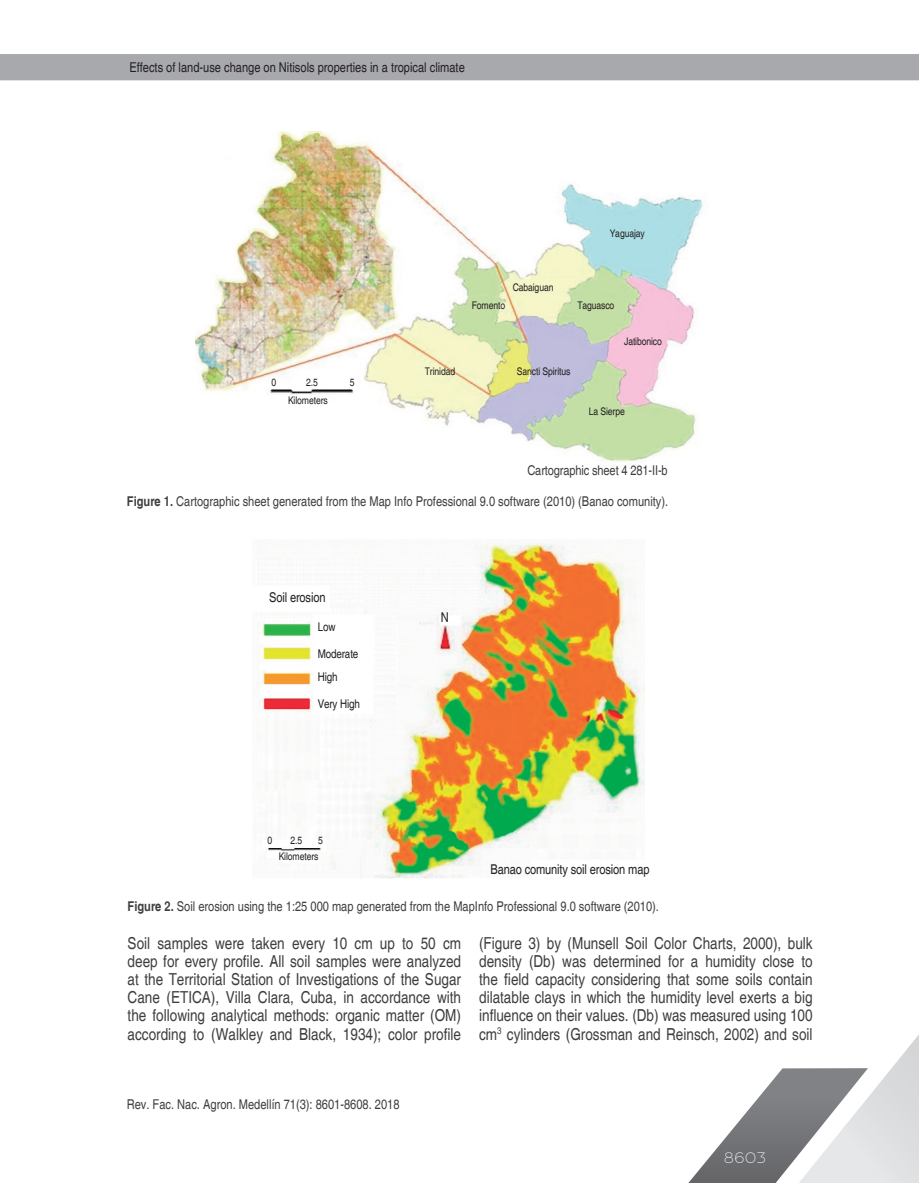
<style>
.page{position:relative;width:919px;height:1183px;background:#fff}
.page>*{position:absolute;margin:0;border:0;box-sizing:border-box;transform-origin:0 0}
.t1{font:condensed 16.5px/18.1px "Helvetica";color:#3e3e3f;text-align:justify}
.t2{font:100 15px "Zona Pro";color:#fff}
.t3{font:condensed 13.5px "Helvetica";color:#3e3e3f}
.t4{font:condensed 13.5px "Helvetica";color:#231f20}
.t5{font:condensed 12px/23.4px "Helvetica";letter-spacing:-.01em;color:#231f20}
.t6{font:condensed 10.5px "Helvetica";letter-spacing:-.01em;color:#231f20}
.s1{font-weight:700}
</style>
<div class="page">
<svg style="left:689px;top:1036px;width:229px;height:146px"></svg>
<div style="left:0;top:54px;width:918px;height:26px;background:#a8a9ad"></div>
<img style="left:196px;top:131px;width:507px;height:331px">
<img style="left:258px;top:542px;width:386px;height:337px">
<p class="t4" style="left:129px;top:59px;width:337px">Effects of land-use change on Nitisols properties in a tropical climate</p>
<p class="t6" style="left:271px;top:376px;width:6px">0</p>
<p class="t6" style="left:306px;top:376px;width:13px">2.5</p>
<p class="t6" style="left:350px;top:376px;width:6px">5</p>
<p class="t6" style="left:288px;top:394px;width:41px">Kilometers</p>
<p class="t6" style="left:425px;top:365px;width:32px">Trinidad</p>
<p class="t6" style="left:609px;top:227px;width:37px">Yaguajay</p>
<p class="t6" style="left:472px;top:299px;width:35px">Fomento</p>
<p class="t6" style="left:512px;top:281px;width:42px">Cabaiguan</p>
<p class="t6" style="left:577px;top:299px;width:39px">Taguasco</p>
<p class="t6" style="left:517px;top:365px;width:55px">Sancti Spiritus</p>
<p class="t6" style="left:624px;top:335px;width:39px">Jatibonico</p>
<p class="t6" style="left:588px;top:405px;width:38px">La Sierpe</p>
<p class="t3" style="left:527px;top:462px;width:142px">Cartographic sheet 4 281-II-b</p>
<p class="t3" style="left:127px;top:493px;width:542px"><span class="s1">Figure 1.</span> Cartographic sheet generated from the Map Info Professional 9.0 software (2010) (Banao comunity).</p>
<p class="t4" style="left:269px;top:588px;width:58px">Soil erosion</p>
<p class="t5" style="left:317px;top:615px;width:19px">Low</p>
<p class="t5" style="left:317px;top:642px;width:42px">Moderate<br>High</p>
<p class="t5" style="left:317px;top:691px;width:44px">Very High</p>
<p class="t6" style="left:267px;top:834px;width:6px">0</p>
<p class="t6" style="left:290px;top:834px;width:13px">2.5</p>
<p class="t6" style="left:318px;top:834px;width:6px">5</p>
<p class="t6" style="left:279px;top:849px;width:41px">Kilometers</p>
<p class="t4" style="left:441px;top:609px;width:9px">N</p>
<p class="t4" style="left:490px;top:861px;width:161px">Banao comunity soil erosion map</p>
<p class="t3" style="left:128px;top:897px;width:533px"><span class="s1">Figure 2.</span> Soil erosion using the 1:25 000 map generated from the MapInfo Professional 9.0 software (2010).</p>
<p class="t1" style="left:128px;top:933px;width:335px">Soil samples were taken every 10 cm up to 50 cm deep for every profile. All soil samples were analyzed at the Territorial Station of Investigations of the Sugar Cane (ETICA), Villa Clara, Cuba, in accordance with the following analytical methods: organic matter (OM) according to (Walkley and Black, 1934); color profile</p>
<p class="t1" style="left:479px;top:933px;width:335px">(Figure 3) by (Munsell Soil Color Charts, 2000), bulk density (Db) was determined for a humidity close to the field capacity considering that some soils contain dilatable clays in which the humidity level exerts a big influence on their values. (Db) was measured using 100 cm<sup>3</sup> cylinders (Grossman and Reinsch, 2002) and soil</p>
<p class="t3" style="left:127px;top:1095px;width:274px">Rev. Fac. Nac. Agron. Medellín 71(3): 8601-8608. 2018</p>
<p class="t2" style="left:724px;top:1148px;width:43px">8603</p>
</div>
